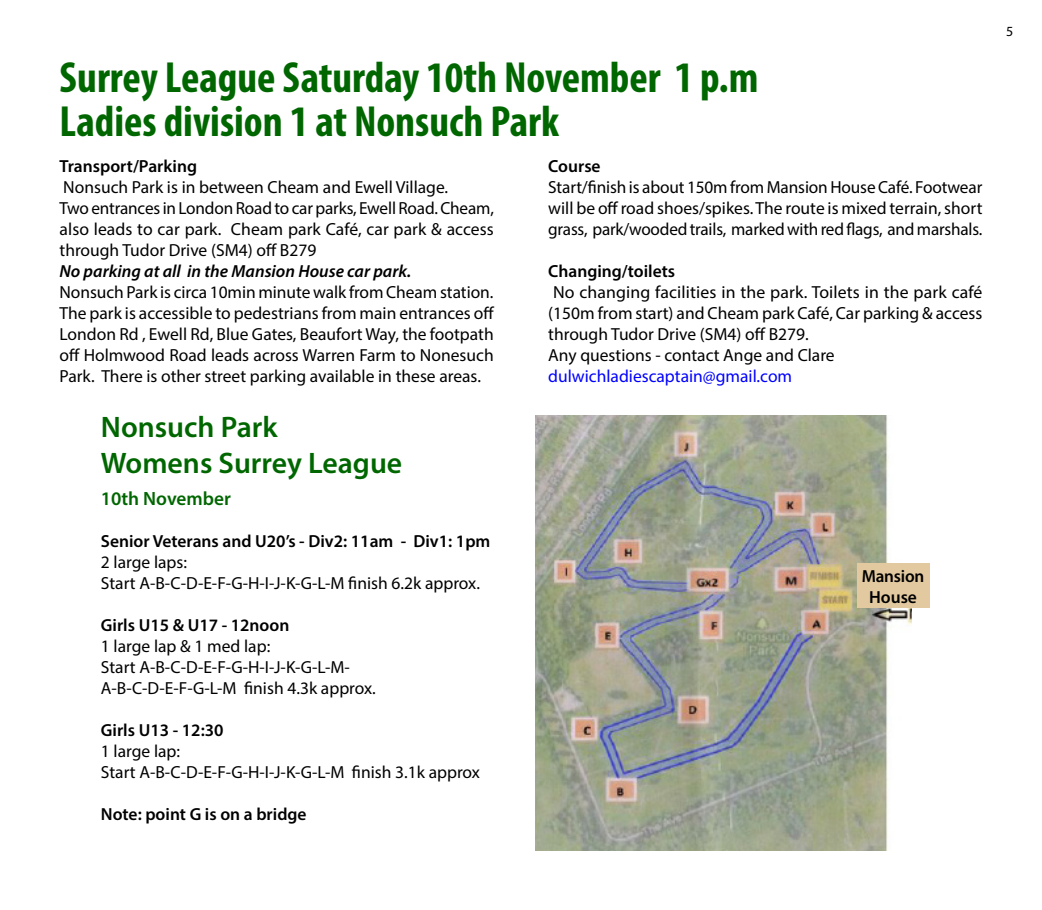
<style>
.page{position:relative;width:1042px;height:910px;background:#fff}
.page>*{position:absolute;margin:0;border:0;box-sizing:border-box;transform-origin:0 0}
.t1{font:700 condensed 43.75px/43.8px "Myriad Pro";color:#060}
.t2{font:600 29.75px/35.7px "Myriad Pro";color:#060}
.t3{font:600 19.25px "Myriad Pro";color:#060}
.t4{font:17.5px/21px "Myriad Pro";color:#000}
.t5{font:600 17.5px/21px "Myriad Pro";color:#000;text-align:center}
.t6{font:italic 600 17.5px "Myriad Pro";color:#000}
.t7{font:17.5px "Myriad Pro";color:#00f}
.t8{font:14px "Myriad Pro";color:#000}
</style>
<div class="page">
<img style="left:536px;top:415px;width:375px;height:435px">
<div style="left:857px;top:563px;width:72px;height:44px;background:#e2c99f"></div>
<h1 class="t1" style="left:60px;top:55px;width:700px">Surrey League Saturday 10th November 1 p.m<br>Ladies division 1 at Nonsuch Park</h1>
<p class="t5" style="left:60px;top:155px;width:139px">Transport/Parking</p>
<p class="t4" style="left:60px;top:176px;width:436px">Nonsuch Park is in between Cheam and Ewell Village.<br>Two entrances in London Road to car parks, Ewell Road. Cheam, also leads to car park. Cheam park Café, car park &amp; access through Tudor Drive (SM4) off B279</p>
<p class="t6" style="left:60px;top:260px;width:353px">No parking at all in the Mansion House car park.</p>
<p class="t4" style="left:60px;top:281px;width:436px;text-align:justify">Nonsuch Park is circa 10min minute walk from Cheam station.<br>The park is accessible to pedestrians from main entrances off London Rd , Ewell Rd, Blue Gates, Beaufort Way, the footpath off Holmwood Road leads across Warren Farm to Nonesuch Park. There is other street parking available in these areas.</p>
<p class="t5" style="left:548px;top:155px;width:54px">Course</p>
<p class="t4" style="left:548px;top:176px;width:436px;text-align:justify">Start/finish is about 150m from Mansion House Café. Footwear will be off road shoes/spikes. The route is mixed terrain, short grass, park/wooded trails, marked with red flags, and marshals.</p>
<p class="t5" style="left:548px;top:260px;width:128px">Changing/toilets</p>
<p class="t4" style="left:548px;top:281px;width:436px">No changing facilities in the park. Toilets in the park café (150m from start) and Cheam park Café, Car parking &amp; access through Tudor Drive (SM4) off B279.<br>Any questions - contact Ange and Clare</p>
<p class="t7" style="left:548px;top:365px;width:245px">dulwichladiescaptain@gmail.com</p>
<h2 class="t2" style="left:101px;top:409px;width:303px">Nonsuch Park<br>Womens Surrey League</h2>
<p class="t3" style="left:101px;top:486px;width:131px">10th November</p>
<p class="t5" style="left:101px;top:530px;width:391px">Senior Veterans and U20’s - Div2: 11am - Div1: 1pm</p>
<p class="t4" style="left:101px;top:551px;width:381px">2 large laps:<br>Start A-B-C-D-E-F-G-H-I-J-K-G-L-M finish 6.2k approx.</p>
<p class="t5" style="left:101px;top:614px;width:190px">Girls U15 &amp; U17 - 12noon</p>
<p class="t4" style="left:101px;top:635px;width:276px">1 large lap &amp; 1 med lap:<br>Start A-B-C-D-E-F-G-H-I-J-K-G-L-M-<br>A-B-C-D-E-F-G-L-M finish 4.3k approx.</p>
<p class="t5" style="left:101px;top:719px;width:124px">Girls U13 - 12:30</p>
<p class="t4" style="left:101px;top:740px;width:381px">1 large lap:<br>Start A-B-C-D-E-F-G-H-I-J-K-G-L-M finish 3.1k approx</p>
<p class="t5" style="left:101px;top:803px;width:207px">Note: point G is on a bridge</p>
<p class="t5" style="left:861px;top:565px;width:64px">Mansion<br>House</p>
<p class="t8" style="left:1006px;top:23px;width:9px">5</p>
</div>
